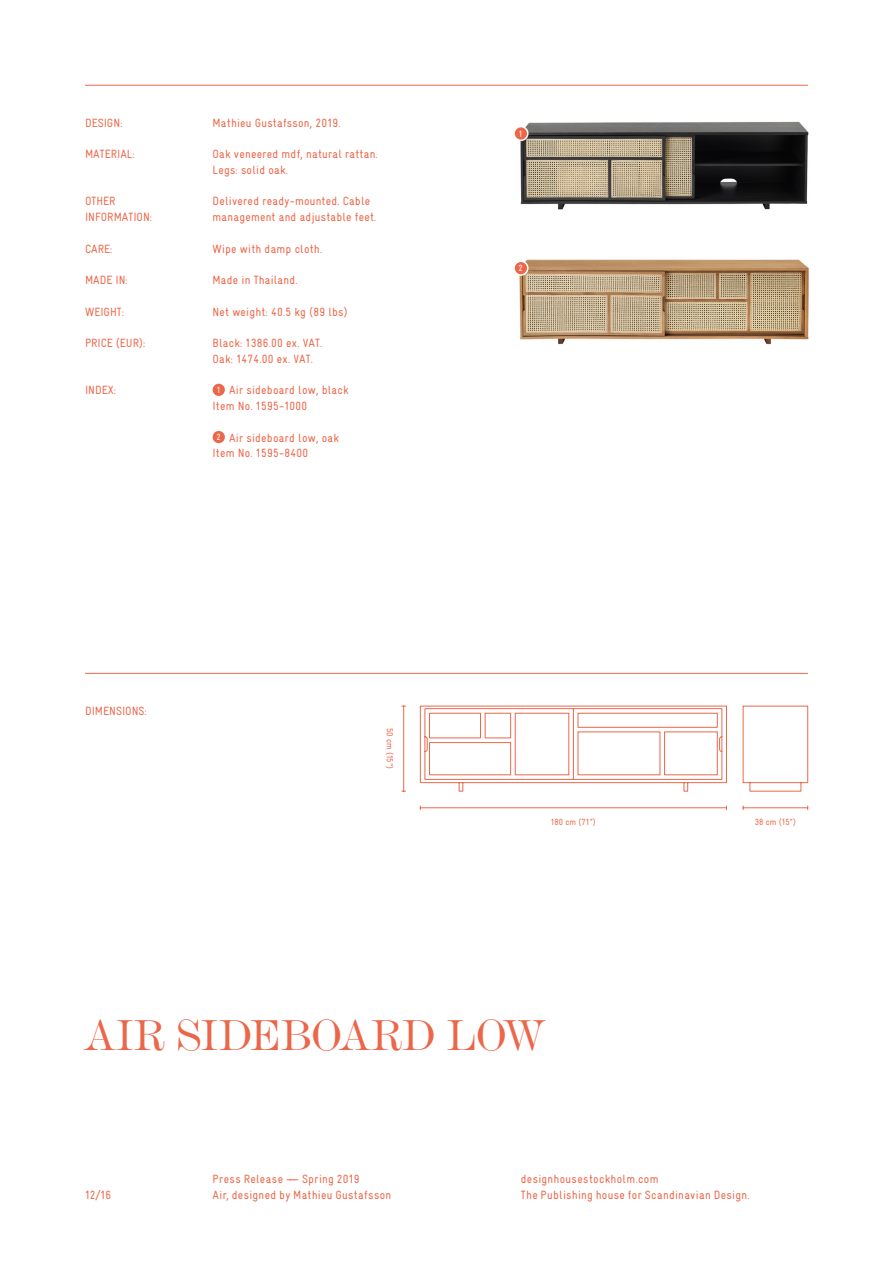
<style>
.page{position:relative;width:893px;height:1263px;background:#fff}
.page>*{position:absolute;margin:0;border:0;box-sizing:border-box;transform-origin:0 0}
.t1{font:45px "De Vinne BT";letter-spacing:-.015em;color:#ec674a}
.t2{font:12px/15.8px "DHS Gravur";color:#ec674a}
.t3{font:9px "DHS Gravur";letter-spacing:-.01em;color:#ec674a}
.t4{font:9px "DHS Gravur";color:#fff}
</style>
<div class="page">
<img style="left:519px;top:259px;width:290px;height:86px">
<img style="left:491px;top:84px;width:318px;height:126px">
<hr style="left:85px;top:85px;width:723px;height:1px;background:#ec674a">
<hr style="left:85px;top:673px;width:723px;height:1px;background:#ec674a">
<div style="left:213px;top:384px;width:12px;height:12px;background:#ec674a;border-radius:50%"></div>
<div style="left:213px;top:431px;width:12px;height:12px;background:#ec674a;border-radius:50%"></div>
<div style="left:514px;top:261px;width:14px;height:14px;background:#ec674a;border-radius:50%"></div>
<div style="left:513px;top:261px;width:15px;height:15px;border:2px solid #fff;border-radius:50%"></div>
<div style="left:514px;top:127px;width:14px;height:13px;background:#ec674a;border-radius:50%"></div>
<div style="left:513px;top:126px;width:15px;height:15px;border:2px solid #fff;border-radius:50%"></div>
<svg style="left:420px;top:705px;width:388px;height:87px"></svg>
<hr style="left:403px;top:706px;width:1px;height:85px;background:#ec674a">
<hr style="left:420px;top:807px;width:306px;height:1px;background:#ec674a">
<hr style="left:743px;top:807px;width:65px;height:1px;background:#ec674a">
<p class="t2" style="left:85px;top:115px;width:39px">DESIGN:</p>
<p class="t2" style="left:85px;top:146px;width:51px">MATERIAL:</p>
<p class="t2" style="left:85px;top:193px;width:69px">OTHER<br>INFORMATION:</p>
<p class="t2" style="left:85px;top:241px;width:29px">CARE:</p>
<p class="t2" style="left:85px;top:272px;width:44px">MADE IN:</p>
<p class="t2" style="left:85px;top:304px;width:41px">WEIGHT:</p>
<p class="t2" style="left:85px;top:335px;width:62px">PRICE (EUR):</p>
<p class="t2" style="left:85px;top:382px;width:33px">INDEX:</p>
<p class="t2" style="left:213px;top:115px;width:130px">Mathieu Gustafsson, 2019.</p>
<p class="t2" style="left:213px;top:146px;width:167px">Oak veneered mdf, natural rattan.<br>Legs: solid oak.</p>
<p class="t2" style="left:213px;top:193px;width:165px">Delivered ready-mounted. Cable management and adjustable feet.</p>
<p class="t2" style="left:213px;top:241px;width:111px">Wipe with damp cloth.</p>
<p class="t2" style="left:213px;top:272px;width:87px">Made in Thailand.</p>
<p class="t2" style="left:213px;top:304px;width:137px">Net weight: 40.5 kg (89 lbs)</p>
<p class="t2" style="left:213px;top:335px;width:111px">Black: 1386.00 ex. VAT.<br>Oak: 1474.00 ex. VAT.</p>
<p class="t2" style="left:213px;top:382px;width:138px;text-indent:16px">Air sideboard low, black<br>Item No. 1595-1000</p>
<p class="t2" style="left:213px;top:430px;width:128px;text-indent:16px">Air sideboard low, oak<br>Item No. 1595-8400</p>
<p class="t4" style="left:217px;top:385px;width:5px">1</p>
<p class="t4" style="left:216px;top:432px;width:6px">2</p>
<p class="t2" style="left:85px;top:703px;width:63px">DIMENSIONS:</p>
<p class="t3" style="left:395px;top:728px;width:43px;rotate:90deg">50 cm (15")</p>
<p class="t4" style="left:519px;top:129px;width:5px">1</p>
<p class="t4" style="left:519px;top:263px;width:6px">2</p>
<p class="t3" style="left:551px;top:817px;width:47px">180 cm (71")</p>
<p class="t3" style="left:755px;top:817px;width:43px">38 cm (15")</p>
<h1 class="t1" style="left:85px;top:1008px;width:461px">AIR SIDEBOARD LOW</h1>
<p class="t2" style="left:85px;top:1187px;width:28px">12/16</p>
<p class="t2" style="left:213px;top:1171px;width:180px">Press Release ––– Spring 2019<br>Air, designed by Mathieu Gustafsson</p>
<p class="t2" style="left:521px;top:1171px;width:230px">designhousestockholm.com<br>The Publishing house for Scandinavian Design.</p>
</div>
